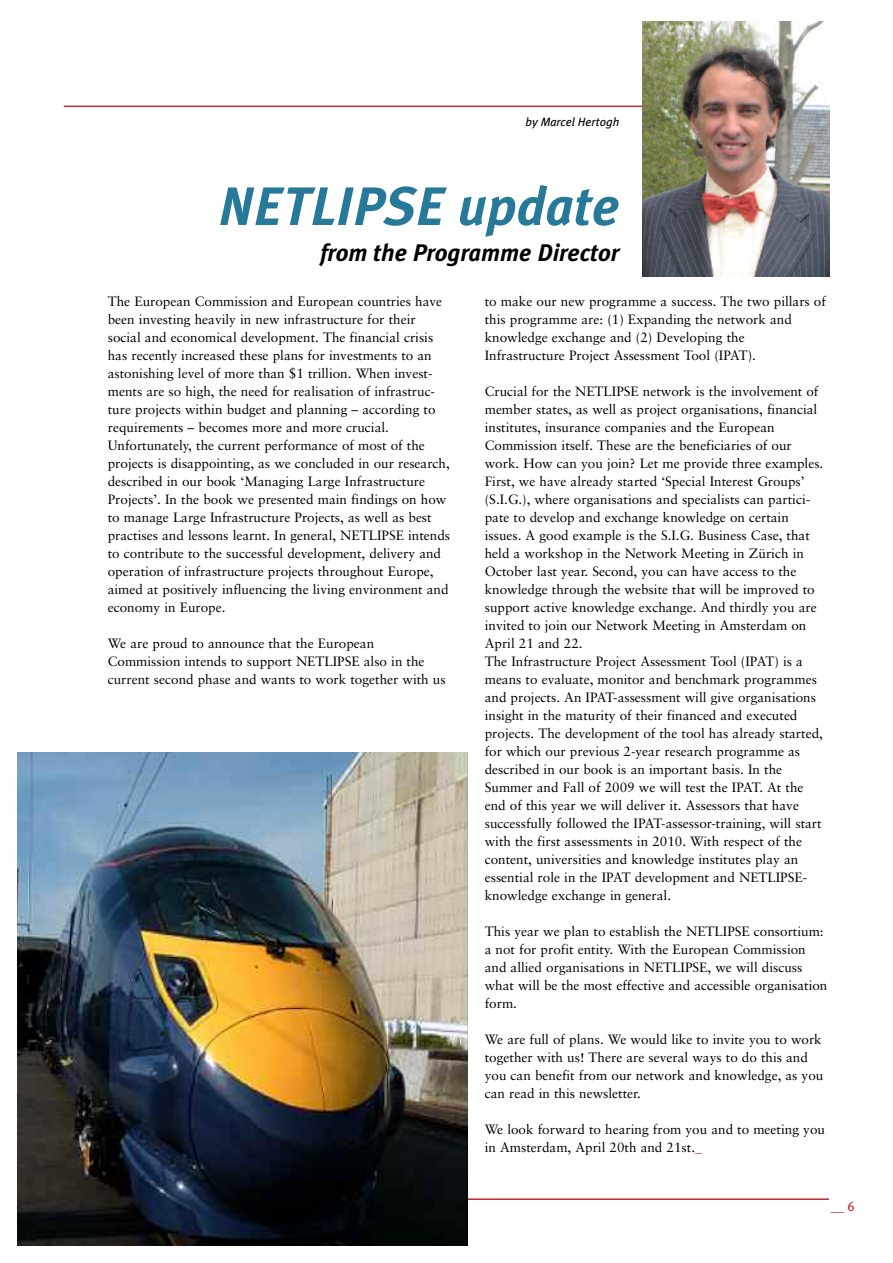
<style>
.page{position:relative;width:893px;height:1263px;background:#fff}
.page>*{position:absolute;margin:0;border:0;box-sizing:border-box;transform-origin:0 0}
.t1{font:italic 700 54px "Meta Plus";color:#27799a}
.t2{font:italic 700 24px "Meta Plus";color:#000}
.t3{font:13.5px/18px "Sabon";color:#000}
.t4{font:13.5px "Meta Plus";color:#bf2b30}
.t5{font:italic 12px "Meta Plus";color:#000}
.s1{color:#bf2b30}
</style>
<div class="page">
<hr style="left:64px;top:106px;width:765px;height:1px;background:#bf2b30">
<img style="left:642px;top:21px;width:187px;height:255px">
<hr style="left:64px;top:1198px;width:765px;height:2px;background:#bf2b30">
<img style="left:17px;top:753px;width:451px;height:493px">
<p class="t5" style="left:526px;top:115px;width:95px">by Marcel Hertogh</p>
<h1 class="t1" style="left:218px;top:175px;width:402px">NETLIPSE update</h1>
<h2 class="t2" style="left:320px;top:239px;width:301px">from the Programme Director</h2>
<p class="t3" style="left:108px;top:293px;width:344px">The European Commission and European countries have been investing heavily in new infrastructure for their social and economical development. The financial crisis has recently increased these plans for investments to an astonishing level of more than $1 trillion. When invest&shy;ments are so high, the need for realisation of infrastruc&shy;ture projects within budget and planning – according to requirements – becomes more and more crucial.<br>Unfortunately, the current performance of most of the projects is disappointing, as we concluded in our research, described in our book ‘Managing Large Infrastructure Projects’. In the book we presented main findings on how to manage Large Infrastructure Projects, as well as best practises and lessons learnt. In general, NETLIPSE intends to contribute to the successful development, delivery and operation of infrastructure projects throughout Europe, aimed at positively influencing the living environment and economy in Europe.</p>
<p class="t3" style="left:108px;top:635px;width:339px">We are proud to announce that the European<br>Commission intends to support NETLIPSE also in the current second phase and wants to work together with us</p>
<p class="t3" style="left:485px;top:293px;width:343px">to make our new programme a success. The two pillars of this programme are: (1) Expanding the network and knowledge exchange and (2) Developing the Infrastructure Project Assessment Tool (IPAT).</p>
<p class="t3" style="left:485px;top:383px;width:340px">Crucial for the NETLIPSE network is the involvement of member states, as well as project organisations, financial institutes, insurance companies and the European Commission itself. These are the beneficiaries of our work. How can you join? Let me provide three examples.<br>First, we have already started ‘Special Interest Groups’ (S.I.G.), where organisations and specialists can partici&shy;pate to develop and exchange knowledge on certain issues. A good example is the S.I.G. Business Case, that held a workshop in the Network Meeting in Zürich in October last year. Second, you can have access to the knowledge through the website that will be improved to support active knowledge exchange. And thirdly you are invited to join our Network Meeting in Amsterdam on April 21 and 22.<br>The Infrastructure Project Assessment Tool (IPAT) is a means to evaluate, monitor and benchmark programmes and projects. An IPAT-assessment will give organisations insight in the maturity of their financed and executed projects. The development of the tool has already started, for which our previous 2-year research programme as described in our book is an important basis. In the Summer and Fall of 2009 we will test the IPAT. At the end of this year we will deliver it. Assessors that have successfully followed the IPAT-assessor-training, will start with the first assessments in 2010. With respect of the content, universities and knowledge institutes play an essential role in the IPAT development and NETLIPSE&shy;knowledge exchange in general.</p>
<p class="t3" style="left:485px;top:923px;width:344px">This year we plan to establish the NETLIPSE consortium: a not for profit entity. With the European Commission and allied organisations in NETLIPSE, we will discuss what will be the most effective and accessible organisation form.</p>
<p class="t3" style="left:485px;top:1031px;width:340px">We are full of plans. We would like to invite you to work together with us! There are several ways to do this and you can benefit from our network and knowledge, as you can read in this newsletter.</p>
<p class="t3" style="left:485px;top:1121px;width:342px">We look forward to hearing from you and to meeting you in Amsterdam, April 20th and 21st.<span class="s1">_</span></p>
<p class="t4" style="left:831px;top:1199px;width:26px">__ 6</p>
</div>
